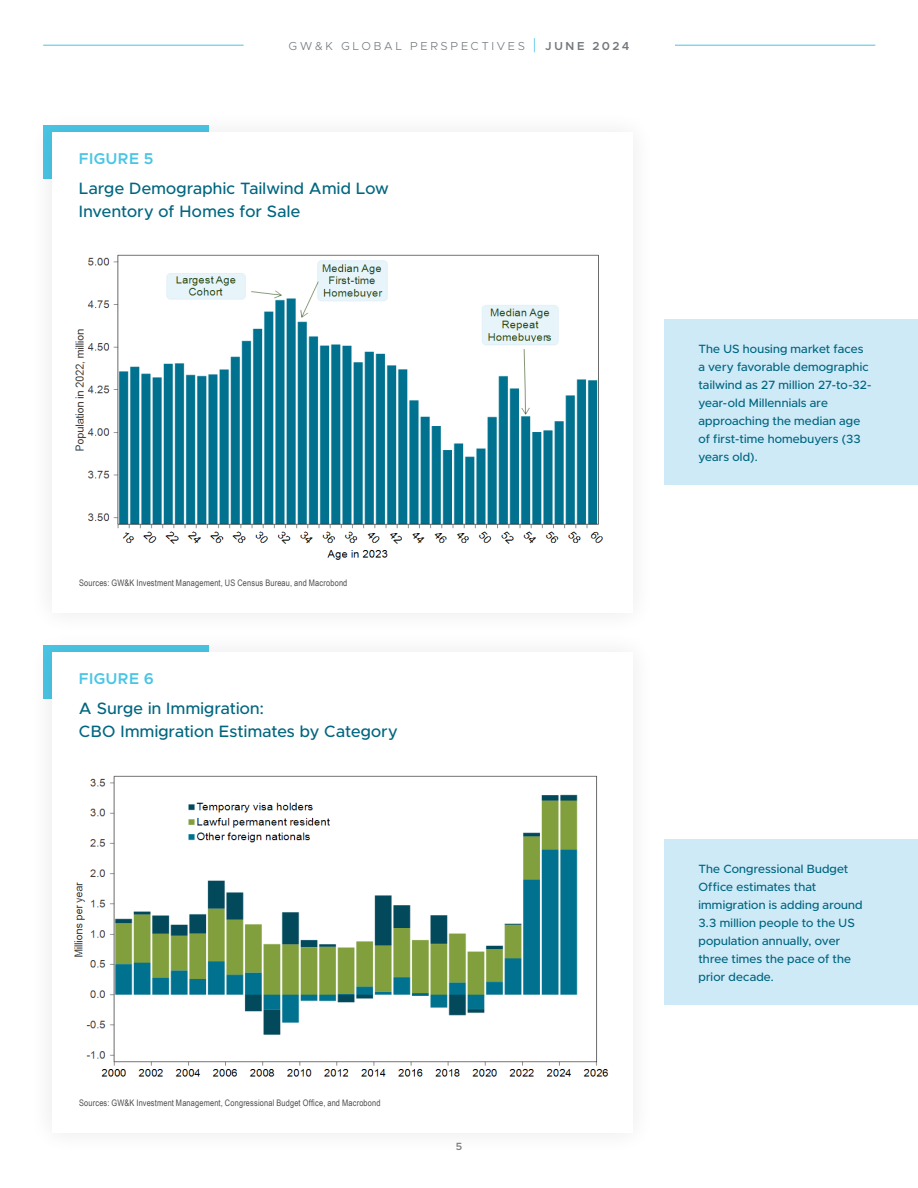
<style>
.page{position:relative;width:918px;height:1188px;background:#fff}
.page>*{position:absolute;margin:0;border:0;box-sizing:border-box;transform-origin:0 0}
.Chart_Title_-_dark_blue{font:500 16.5px/23.2px "Metropolis";letter-spacing:.02em;color:#006680}
.Chart_Number_-_All_caps__cyan{font:600 15.75px "Metropolis";letter-spacing:.03em;color:#49c5e5}
.Chart_Caption_-_Italics{font:500 12px/18px "Metropolis";letter-spacing:.02em;color:#006680}
.t1{font:300 11.7px "Metropolis";letter-spacing:.215em;color:#73787c}
.t2{font:600 10.5px "Metropolis";color:#808285}
.Body_Copy{font:9px "Arial Narrow";letter-spacing:.02em;color:#4b4c4d}
.s1{font-size:17.4px;color:#49c5e5}
.s2{font-weight:600}
</style>
<div class="page">
<hr style="left:43px;top:45px;width:201px;height:1px;background:#49c5e5">
<hr style="left:675px;top:45px;width:200px;height:1px;background:#49c5e5">
<img style="left:75px;top:254px;width:528px;height:306px">
<div style="left:664px;top:320px;width:254px;height:165px;background:#cfeaf7"></div>
<img style="left:74px;top:775px;width:535px;height:302px">
<div style="left:664px;top:840px;width:254px;height:165px;background:#cfeaf7"></div>
<p class="t1" style="left:289px;top:38px;width:342px">GW&amp;K GLOBAL PERSPECTIVES <span class="s1">|</span> <span class="s2">JUNE 2024</span></p>
<p class="Chart_Number_-_All_caps__cyan" style="left:79px;top:149px;width:76px">FIGURE 5</p>
<p class="Chart_Title_-_dark_blue" style="left:79px;top:177px;width:312px">Large Demographic Tailwind Amid Low<br>Inventory of Homes for Sale</p>
<p class="Body_Copy" style="left:79px;top:577px;width:270px">Sources: GW&amp;K Investment Management, US Census Bureau, and Macrobond</p>
<p class="Chart_Number_-_All_caps__cyan" style="left:79px;top:669px;width:77px">FIGURE 6</p>
<p class="Chart_Title_-_dark_blue" style="left:79px;top:697px;width:320px">A Surge in Immigration:<br>CBO Immigration Estimates by Category</p>
<p class="Body_Copy" style="left:79px;top:1097px;width:303px">Sources: GW&amp;K Investment Management, Congressional Budget Office, and Macrobond</p>
<p class="t2" style="left:456px;top:1140px;width:8px">5</p>
<p class="Chart_Caption_-_Italics" style="left:698px;top:339px;width:174px">The US housing market faces a very favorable demographic tailwind as 27 million 27-to-32- year-old Millennials are approaching the median age of first-time homebuyers (33 years old).</p>
<p class="Chart_Caption_-_Italics" style="left:698px;top:859px;width:166px">The Congressional Budget<br>Office estimates that immigration is adding around<br>3.3 million people to the US population annually, over three times the pace of the prior decade.</p>
</div>
